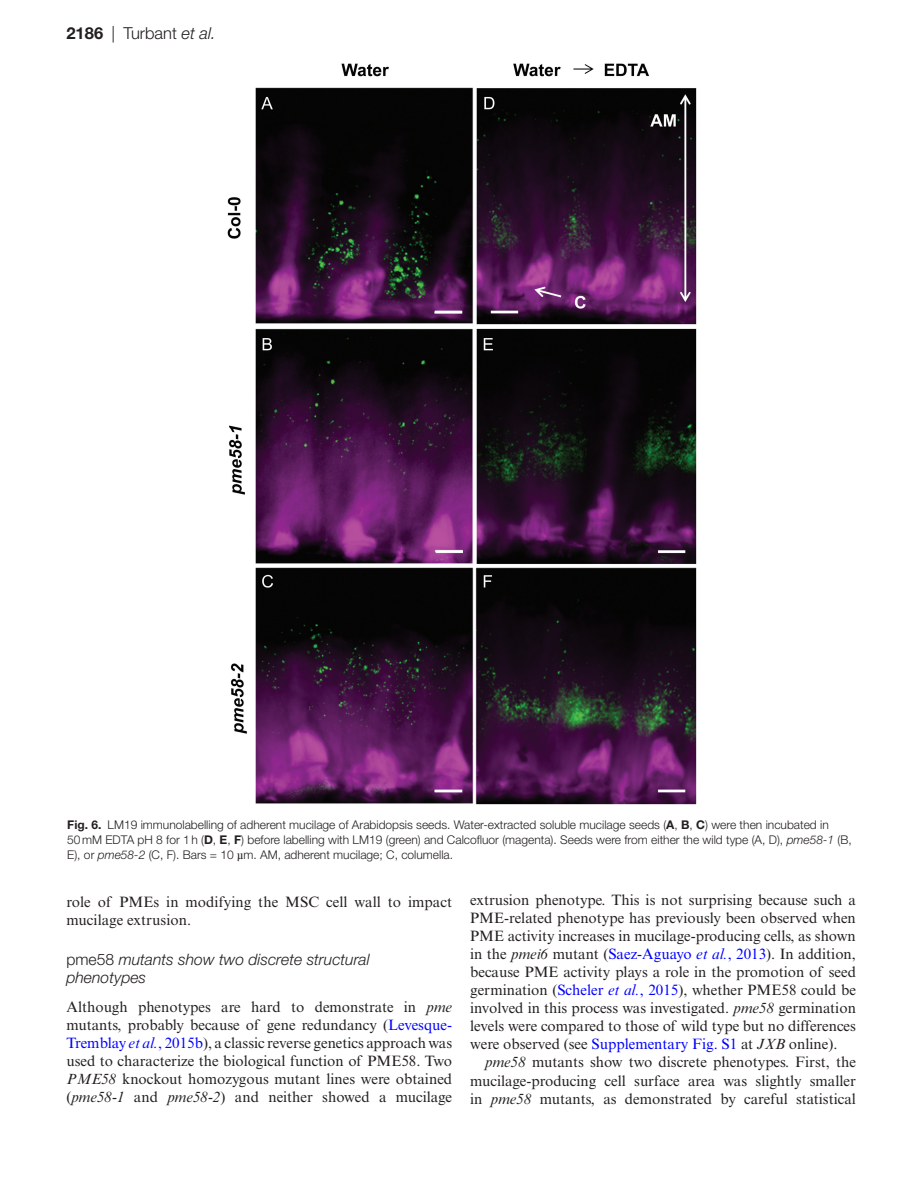
<style>
.page{position:relative;width:919px;height:1187px;background:#fff}
.page>*{position:absolute;margin:0;border:0;box-sizing:border-box;transform-origin:0 0}
.t1{font:300 16.5px "Helvetica Neue LT Std";color:#231f20}
.t2{font:italic 300 15.75px/18px "Helvetica Neue LT Std";color:#231f20}
.t3{font:15px/18px "Times New Roman MT Std";color:#231f20;text-align:justify}
.t4{font:300 12px/15px "Helvetica Neue LT Std";color:#231f20}
.s1{font-weight:700}
.s2{font-style:italic}
.s3{font-family:"Gandhari Unicode";font-weight:400}
.s4{font-style:normal}
.s5{color:#00f}
.s6{font-style:italic;color:#00f}
</style>
<div class="page">
<img style="left:228px;top:63px;width:468px;height:741px">
<p class="t1" style="left:66px;top:23px;width:151px"><span class="s1">2186</span> | Turbant <span class="s2">et al.</span></p>
<p class="t4" style="left:67px;top:816px;width:786px"><span class="s1">Fig. 6.</span> LM19 immunolabelling of adherent mucilage of Arabidopsis seeds. Water-extracted soluble mucilage seeds (<span class="s1">A</span>, <span class="s1">B</span>, <span class="s1">C</span>) were then incubated in<br>50mM EDTA pH 8 for 1h (<span class="s1">D</span>, <span class="s1">E</span>, <span class="s1">F</span>) before labelling with LM19 (green) and Calcofluor (magenta). Seeds were from either the wild type (A, D), <span class="s2">pme58-1</span> (B,<br>E), or <span class="s2">pme58-2</span> (C, F). Bars = 10 <span class="s3">µ</span>m. AM, adherent mucilage; C, columella.</p>
<p class="t3" style="left:66px;top:892px;width:387px">role of PMEs in modifying the MSC cell wall to impact mucilage extrusion.</p>
<p class="t2" style="left:66px;top:950px;width:305px"><span class="s4">pme58</span> mutants show two discrete structural phenotypes</p>
<p class="t3" style="left:66px;top:997px;width:387px">Although phenotypes are hard to demonstrate in <span class="s2">pme </span>mutants, probably because of gene redundancy (<span class="s5">Levesque-Tremblay</span> <span class="s6">et al.</span><span class="s5">, 2015b</span>), a classic reverse genetics approach was used to characterize the biological function of PME58. Two <span class="s2">PME58</span> knockout homozygous mutant lines were obtained (<span class="s2">pme58-1</span> and <span class="s2">pme58-2</span>) and neither showed a mucilage</p>
<p class="t3" style="left:470px;top:891px;width:387px">extrusion phenotype. This is not surprising because such a PME-related phenotype has previously been observed when PME activity increases in mucilage-producing cells, as shown in the <span class="s2">pmei6</span> mutant (<span class="s5">Saez-Aguayo</span> <span class="s6">et al.</span><span class="s5">, 2013</span>). In addition, because PME activity plays a role in the promotion of seed germination (<span class="s5">Scheler</span> <span class="s6">et al.</span><span class="s5">, 2015</span>), whether PME58 could be involved in this process was investigated. <span class="s2">pme58</span> germination levels were compared to those of wild type but no differences were observed (see <span class="s5">Supplementary Fig. S1</span> at <span class="s2">JXB</span> online).</p>
<p class="t3" style="left:470px;top:1053px;width:387px;text-indent:15px"><span class="s2">pme58</span> mutants show two discrete phenotypes. First, the mucilage-producing cell surface area was slightly smaller in <span class="s2">pme58</span> mutants, as demonstrated by careful statistical</p>
</div>
